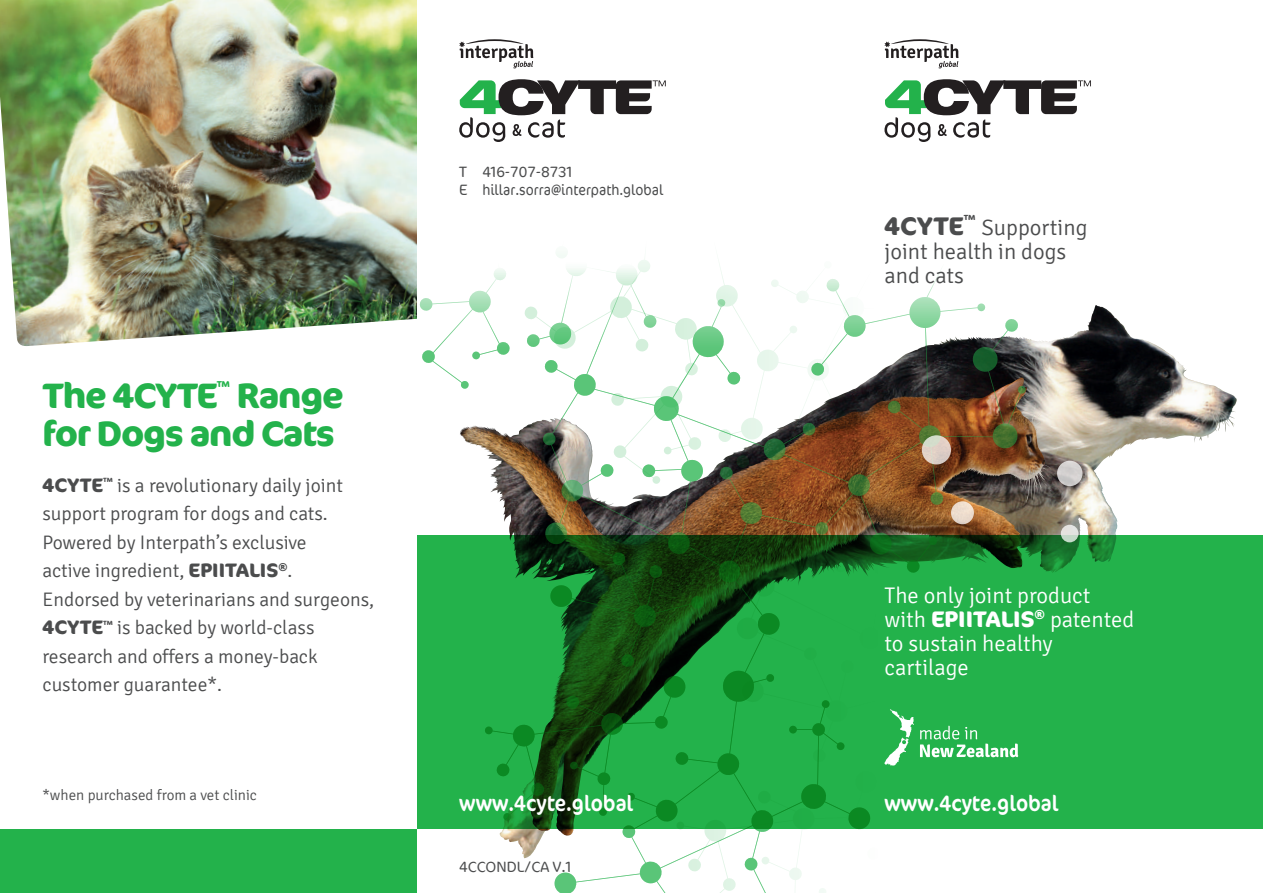
<style>
.page{position:relative;width:1263px;height:893px;background:#fff}
.page>*{position:absolute;margin:0;border:0;box-sizing:border-box;transform-origin:0 0}
.t1{font:700 35.25px/37.7px "Cocon Pro";letter-spacing:-.035em;color:#23b24b;text-align:right}
.t2{font:700 25.5px "Cocon";color:#4b4c4d}
.t3{font:300 22.5px/24px "Signika";color:#fff}
.t4{font:300 22.5px/24px "Signika";color:#4b4c4d}
.t5{font:22.5px "Cocon";color:#fff;scale:.9 1}
.t6{font:300 19.5px/28.5px "Signika";color:#4b4c4d}
.t7{font:700 19.5px "Cocon";color:#4b4c4d}
.t8{font:300 15px/18px "Cocon";color:#4b4c4d}
.t9{font:300 15px "Signika";color:#4b4c4d}
.t10{font:700 8.55px "Cocon Pro";color:#23b24b}
.t11{font:700 7.5px "Cocon";color:#4b4c4d}
.t12{font:700 6.15px "Cocon";color:#4b4c4d}
.s1{font-family:"Cocon";font-weight:700}
</style>
<div class="page">
<img style="left:0;top:0;width:417px;height:346px">
<div style="left:0;top:829px;width:417px;height:64px;background:#23b24b"></div>
<svg style="left:884px;top:79px;width:207px;height:63px"></svg>
<svg style="left:459px;top:79px;width:207px;height:63px"></svg>
<img style="left:332px;top:147px;width:868px;height:389px">
<svg style="left:499px;top:829px;width:361px;height:64px"></svg>
<svg style="left:922px;top:435px;width:29px;height:29px"></svg>
<svg style="left:951px;top:501px;width:23px;height:23px"></svg>
<svg style="left:417px;top:536px;width:846px;height:293px;background:#1e9b3f"></svg>
<svg style="left:884px;top:709px;width:30px;height:57px"></svg>
<svg style="left:920px;top:726px;width:98px;height:31px"></svg>
<svg style="left:1061px;top:525px;width:18px;height:17px"></svg>
<svg style="left:884px;top:39px;width:75px;height:29px"></svg>
<svg style="left:459px;top:39px;width:74px;height:29px"></svg>
<h1 class="t1" style="left:43px;top:376px;width:177px">The 4CYTE</h1>
<p class="t10" style="left:217px;top:378px;width:15px">TM</p>
<h1 class="t1" style="left:43px;top:376px;width:303px">Range<br>for Dogs and Cats</h1>
<p class="t7" style="left:43px;top:473px;width:62px">4CYTE</p>
<p class="t12" style="left:103px;top:476px;width:11px">TM</p>
<p class="t6" style="left:43px;top:471px;width:333px;text-indent:75px">is a revolutionary daily joint support program for dogs and cats.<br>Powered by Interpath’s exclusive<br>active ingredient, <span class="s1">EPIITALIS</span><sup>®</sup>.<br>Endorsed by veterinarians and surgeons,</p>
<p class="t7" style="left:43px;top:616px;width:62px">4CYTE</p>
<p class="t12" style="left:103px;top:619px;width:11px">TM</p>
<p class="t6" style="left:43px;top:614px;width:277px;text-indent:75px">is backed by world-class research and offers a money-back customer guarantee*.</p>
<p class="t9" style="left:43px;top:787px;width:216px">*when purchased from a vet clinic</p>
<p class="t8" style="left:459px;top:163px;width:206px">T 416-707-8731<br>E hillar.sorra@interpath.global</p>
<h2 class="t2" style="left:884px;top:211px;width:81px">4CYTE</h2>
<p class="t11" style="left:964px;top:213px;width:13px">TM</p>
<p class="t4" style="left:884px;top:216px;width:204px;text-indent:97px">Supporting joint health in dogs and cats</p>
<p class="t3" style="left:884px;top:583px;width:251px">The only joint product with <span class="s1">EPIITALIS</span><sup>®</sup> patented to sustain healthy cartilage</p>
<p class="t5" style="left:459px;top:790px;width:195px">www.4cyte.global</p>
<p class="t5" style="left:884px;top:790px;width:195px">www.4cyte.global</p>
<p class="t8" style="left:459px;top:858px;width:114px">4CCONDL/CA V.1</p>
</div>
